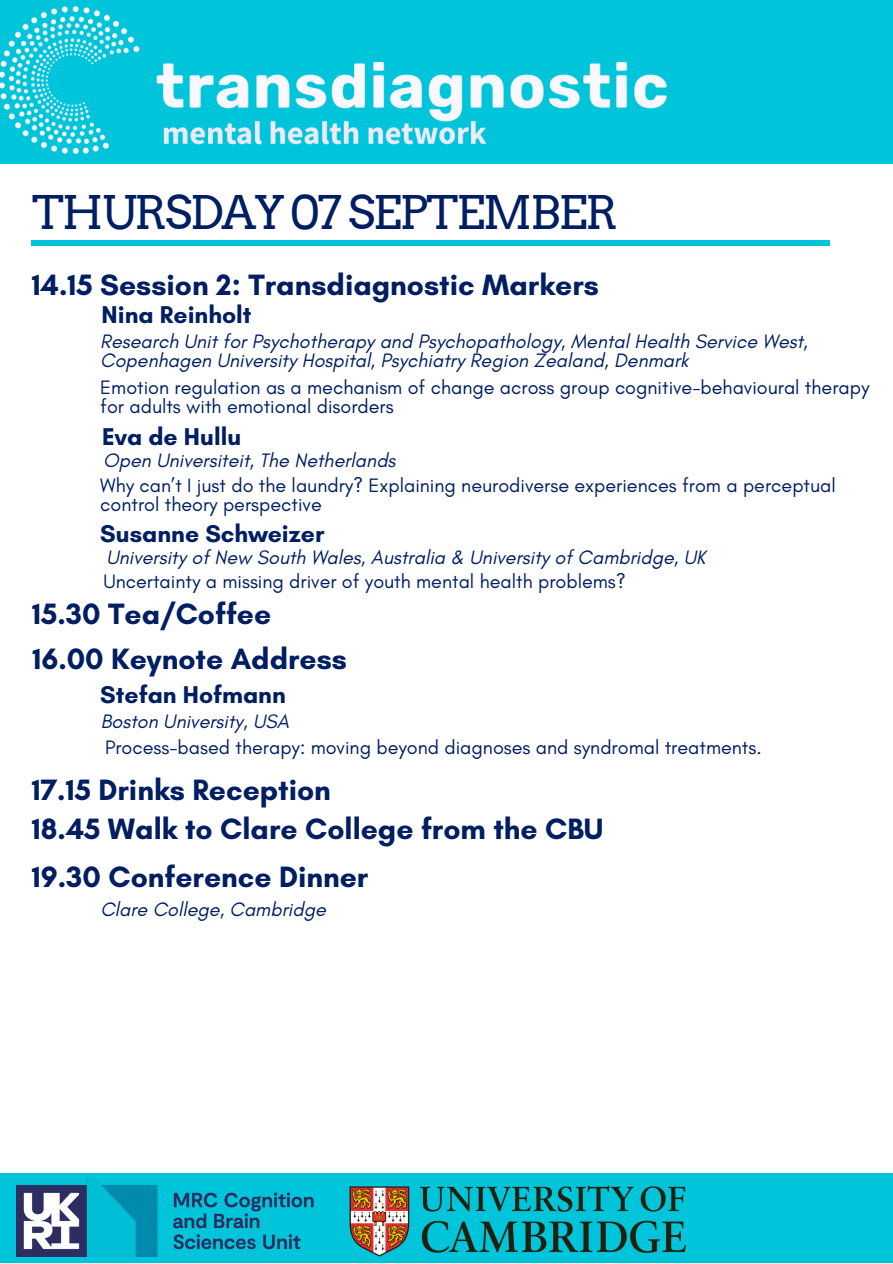
<style>
.page{position:relative;width:893px;height:1264px;background:#fff}
.page>*{position:absolute;margin:0;border:0;box-sizing:border-box;transform-origin:0 0}
.t1{font:46.35px "Arvo";letter-spacing:-.05em;color:#001e62}
.t2{font:700 30px "Glacial Indifference";color:#001e62}
.t3{font:700 24.75px "Glacial Indifference";color:#001e62}
.t4{font:19.8px/19px "Glacial Indifference";color:#001e62}
.t5{font:italic 19.8px/19px "Glacial Indifference";color:#001e62}
</style>
<div class="page">
<div style="left:0;top:0;width:892px;height:164px;background:#00c4d9"></div>
<div style="left:32px;top:241px;width:797px;height:5px;background:#00c4d9"></div>
<div style="left:0;top:1173px;width:892px;height:89px;background:#00c4d9"></div>
<img style="left:17px;top:1176px;width:668px;height:80px">
<img style="left:0;top:6px;width:667px;height:148px">
<p class="t1" style="left:32px;top:184px;width:587px">THURSDAY 07 SEPTEMBER</p>
<p class="t2" style="left:32px;top:266px;width:568px">14.15 Session 2: Transdiagnostic Markers</p>
<p class="t3" style="left:102px;top:299px;width:151px">Nina Reinholt</p>
<p class="t5" style="left:100px;top:331px;width:709px">Research Unit for Psychotherapy and Psychopathology, Mental Health Service West,<br>Copenhagen University Hospital, Psychiatry Region Zealand, Denmark</p>
<p class="t4" style="left:100px;top:378px;width:770px">Emotion regulation as a mechanism of change across group cognitive-behavioural therapy for adults with emotional disorders</p>
<p class="t3" style="left:102px;top:422px;width:141px">Eva de Hullu</p>
<p class="t5" style="left:103px;top:451px;width:294px">Open Universiteit, The Netherlands</p>
<p class="t4" style="left:100px;top:475px;width:737px">Why can’t I just do the laundry? Explaining neurodiverse experiences from a perceptual control theory perspective</p>
<p class="t3" style="left:100px;top:518px;width:225px">Susanne Schweizer</p>
<p class="t5" style="left:106px;top:548px;width:600px">University of New South Wales, Australia &amp; University of Cambridge, UK</p>
<p class="t4" style="left:103px;top:571px;width:524px">Uncertainty a missing driver of youth mental health problems?</p>
<p class="t2" style="left:32px;top:595px;width:240px">15.30 Tea/Coffee</p>
<p class="t2" style="left:32px;top:640px;width:316px">16.00 Keynote Address</p>
<p class="t3" style="left:100px;top:679px;width:187px">Stefan Hofmann</p>
<p class="t5" style="left:101px;top:711px;width:189px">Boston University, USA</p>
<p class="t4" style="left:105px;top:737px;width:658px">Process-based therapy: moving beyond diagnoses and syndromal treatments.</p>
<p class="t2" style="left:32px;top:771px;width:300px">17.15 Drinks Reception</p>
<p class="t2" style="left:32px;top:810px;width:573px">18.45 Walk to Clare College from the CBU</p>
<p class="t2" style="left:32px;top:858px;width:338px">19.30 Conference Dinner</p>
<p class="t5" style="left:100px;top:899px;width:227px">Clare College, Cambridge</p>
</div>
